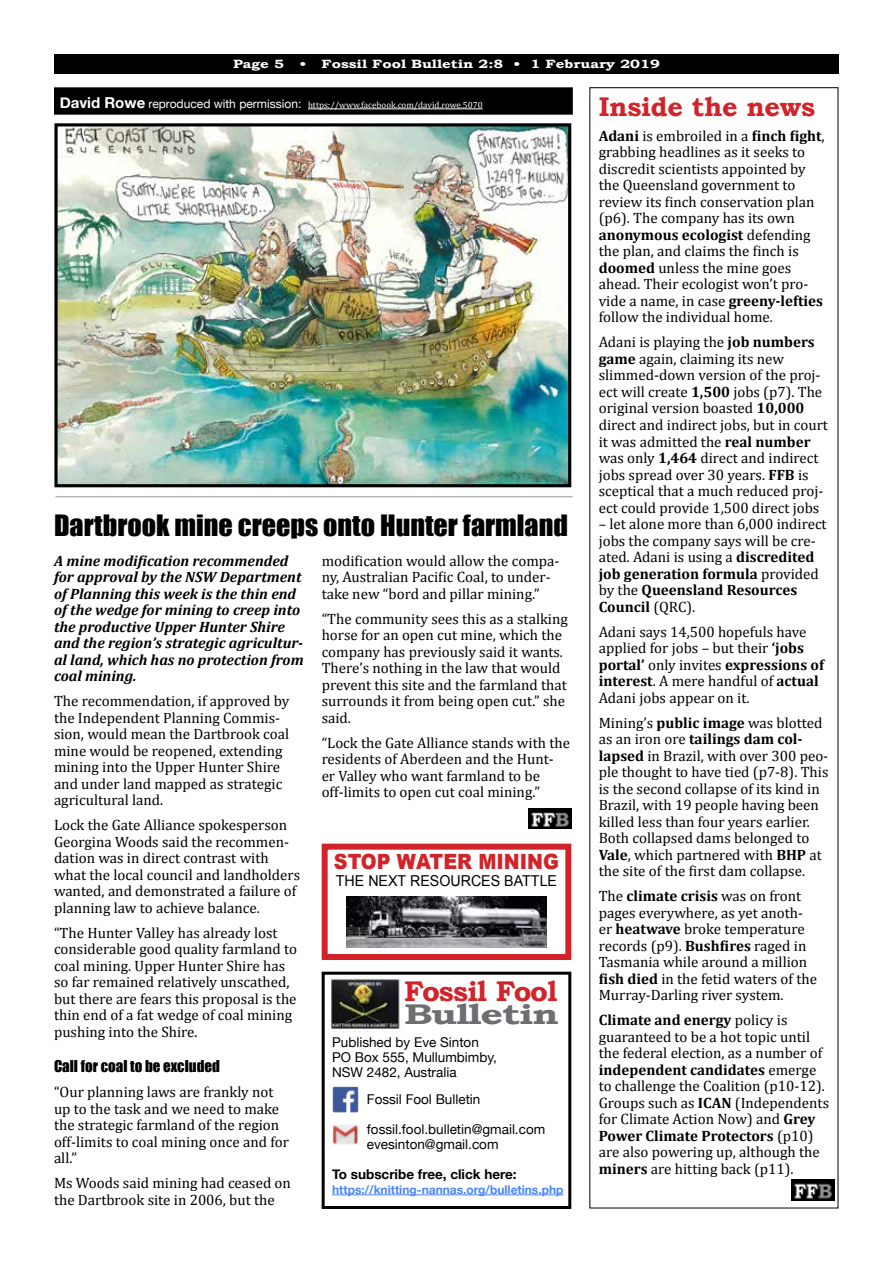
<style>
.page{position:relative;width:893px;height:1263px;background:#fff}
.page>*{position:absolute;margin:0;border:0;box-sizing:border-box;transform-origin:0 0}
.t1{font:700 28.5px "Bookman Old Style";letter-spacing:-.035em;color:#d2232a}
.t2{font:700 28.5px "Bookman Old Style";letter-spacing:-.03em;color:#6d6e71;scale:1.38 1}
.t3{font:27px "Impact";color:#000;scale:1.04 1}
.t4{font:700 27px "Bookman Old Style";letter-spacing:-.01em;color:#d2232a}
.t5{font:900 21px "Arial";color:#d2232a;scale:.91 1}
.t6{font:15px/16.5px "Cambria";color:#000}
.t7{font:italic 700 15px/16.5px "Cambria";color:#000}
.t8{font:15px "Impact";color:#000}
.t9{font:15px "Arial";color:#000;scale:.95 1}
.t10{font:13.5px/15px "Helvetica Neue";color:#000}
.t11{font:700 13.5px "Helvetica Neue";color:#000}
.t12{font:700 12px "Bookman Old Style";color:#fff;scale:1.25 1}
.t13{font:700 12px "Helvetica Neue";color:#4a85ff}
.t14{font:9px "Cambria";color:#fff}
.s1{font-weight:700}
.s2{font-family:"Helvetica Neue";font-weight:700;font-size:15px}
.s3{font-family:"Helvetica Neue";font-size:12px}
</style>
<div class="page">
<div style="left:54px;top:54px;width:785px;height:20px;background:#000"></div>
<img style="left:792px;top:1180px;width:43px;height:20px">
<div style="left:55px;top:88px;width:517px;height:26px;background:#000"></div>
<hr style="left:308px;top:109px;width:175px;height:1px;background:#fff">
<div style="left:54px;top:87px;width:519px;height:28px;border:2px solid #000"></div>
<hr style="left:56px;top:496px;width:517px;height:1px;background:#939598">
<img style="left:58px;top:127px;width:509px;height:356px">
<div style="left:54px;top:123px;width:517px;height:364px;border:3px solid #000"></div>
<div style="left:322px;top:972px;width:249px;height:237px;border:3px solid #000"></div>
<hr style="left:332px;top:1194px;width:232px;height:1px;background:#4a85ff">
<img style="left:329px;top:977px;width:71px;height:53px">
<img style="left:332px;top:1086px;width:26px;height:26px">
<img style="left:333px;top:1125px;width:25px;height:19px">
<div style="left:322px;top:844px;width:249px;height:116px;border:6px solid #d2232a"></div>
<img style="left:347px;top:896px;width:199px;height:51px">
<img style="left:529px;top:808px;width:42px;height:21px">
<p class="t12" style="left:233px;top:57px;width:42px">Page 5</p>
<p class="t12" style="left:299px;top:57px;width:290px">• Fossil Fool Bulletin 2:8 • 1 February 2019</p>
<h2 class="t4" style="left:599px;top:91px;width:218px">Inside the news</h2>
<p class="t6" style="left:599px;top:128px;width:227px"><span class="s1">Adani</span> is embroiled in a <span class="s1">finch fight</span>, grabbing headlines as it seeks to discredit scientists appointed by the Queensland government to review its finch conservation plan (p6). The company has its own <span class="s1">anonymous ecologist</span> defending the plan, and claims the finch is <span class="s1">doomed</span> unless the mine goes ahead. Their ecologist won’t pro&shy;vide a name, in case <span class="s1">greeny-lefties </span>follow the individual home.</p>
<p class="t6" style="left:599px;top:334px;width:231px">Adani is playing the <span class="s1">job numbers game</span> again, claiming its new slimmed-down version of the proj&shy;ect will create <span class="s1">1,500</span> jobs (p7). The original version boasted <span class="s1">10,000 </span>direct and indirect jobs, but in court it was admitted the <span class="s1">real number </span>was only <span class="s1">1,464</span> direct and indirect jobs spread over 30 years. <span class="s1">FFB</span> is sceptical that a much reduced proj&shy;ect could provide 1,500 direct jobs</p>
<p class="t6" style="left:599px;top:516px;width:229px">– let alone more than 6,000 indirect jobs the company says will be cre&shy;ated. Adani is using a <span class="s1">discredited job generation formula</span> provided by the <span class="s1">Queensland Resources<br>Council</span> (QRC).</p>
<p class="t6" style="left:599px;top:623px;width:227px">Adani says 14,500 hopefuls have applied for jobs – but their <span class="s1">‘jobs portal’</span> only invites <span class="s1">expressions of interest</span>. A mere handful of <span class="s1">actual<br></span>Adani jobs appear on it.</p>
<p class="t6" style="left:599px;top:714px;width:231px">Mining’s <span class="s1">public image</span> was blotted as an iron ore <span class="s1">tailings dam col&shy;lapsed</span> in Brazil, with over 300 peo&shy;ple thought to have tied (p7-8). This is the second collapse of its kind in Brazil, with 19 people having been killed less than four years earlier.<br>Both collapsed dams belonged to <span class="s1">Vale</span>, which partnered with <span class="s1">BHP</span> at the site of the first dam collapse.</p>
<p class="t6" style="left:599px;top:888px;width:220px">The <span class="s1">climate crisis</span> was on front pages everywhere, as yet anoth&shy;er <span class="s1">heatwave</span> broke temperature records (p9). <span class="s1">Bushfires</span> raged in<br>Tasmania while around a million <span class="s1">fish died</span> in the fetid waters of the<br>Murray-Darling river system.</p>
<p class="t6" style="left:599px;top:1012px;width:232px"><span class="s1">Climate and energy</span> policy is guaranteed to be a hot topic until the federal election, as a number of <span class="s1">independent candidates</span> emerge to challenge the Coalition (p10-12).<br>Groups such as <span class="s1">ICAN</span> (Independents for Climate Action Now) and <span class="s1">Grey<br>Power Climate Protectors</span> (p10) are also powering up, although the <span class="s1">miners</span> are hitting back (p11).</p>
<p class="t14" style="left:60px;top:100px;width:424px"><span class="s2">David Rowe</span> <span class="s3">reproduced with permission:</span> https://www.facebook.com/david.rowe.5070</p>
<h2 class="t3" style="left:54px;top:505px;width:496px">Dartbrook mine creeps onto Hunter farmland</h2>
<p class="t7" style="left:54px;top:552px;width:251px">A mine modification recommended for approval by the NSW Department of Planning this week is the thin end of the wedge for mining to creep into the productive Upper Hunter Shire and the region’s strategic agricultur&shy;al land, which has no protection from coal mining.</p>
<p class="t6" style="left:54px;top:693px;width:237px">The recommendation, if approved by the Independent Planning Commis&shy;sion, would mean the Dartbrook coal mine would be reopened, extending mining into the Upper Hunter Shire and under land mapped as strategic agricultural land.</p>
<p class="t6" style="left:54px;top:817px;width:248px">Lock the Gate Alliance spokesperson Georgina Woods said the recommen&shy;dation was in direct contrast with what the local council and landholders wanted, and demonstrated a failure of planning law to achieve balance.</p>
<p class="t6" style="left:54px;top:924px;width:244px">“The Hunter Valley has already lost considerable good quality farmland to coal mining. Upper Hunter Shire has so far remained relatively unscathed, but there are fears this proposal is the thin end of a fat wedge of coal mining pushing into the Shire.</p>
<p class="t8" style="left:54px;top:1054px;width:167px">Call for coal to be excluded</p>
<p class="t6" style="left:54px;top:1083px;width:236px">“Our planning laws are frankly not up to the task and we need to make the strategic farmland of the region off-limits to coal mining once and for all.”</p>
<p class="t6" style="left:54px;top:1174px;width:238px">Ms Woods said mining had ceased on the Dartbrook site in 2006, but the</p>
<p class="t6" style="left:322px;top:552px;width:239px">modification would allow the compa&shy;ny, Australian Pacific Coal, to under&shy;take new “bord and pillar mining.”</p>
<p class="t6" style="left:322px;top:610px;width:248px">“The community sees this as a stalking horse for an open cut mine, which the company has previously said it wants.<br>There’s nothing in the law that would prevent this site and the farmland that surrounds it from being open cut.” she said.</p>
<p class="t6" style="left:322px;top:734px;width:250px">“Lock the Gate Alliance stands with the residents of Aberdeen and the Hunt&shy;er Valley who want farmland to be off-limits to open cut coal mining.”</p>
<h3 class="t5" style="left:334px;top:846px;width:249px">STOP WATER MINING</h3>
<p class="t9" style="left:336px;top:871px;width:234px">THE NEXT RESOURCES BATTLE</p>
<h1 class="t1" style="left:404px;top:974px;width:155px">Fossil Fool</h1>
<h1 class="t2" style="left:404px;top:997px;width:114px">Bulletin</h1>
<p class="t10" style="left:332px;top:1035px;width:166px">Published by Eve Sinton<br>PO Box 555, Mullumbimby,<br>NSW 2482, Australia</p>
<p class="t10" style="left:367px;top:1092px;width:115px">Fossil Fool Bulletin</p>
<p class="t10" style="left:367px;top:1122px;width:180px">fossil.fool.bulletin@gmail.com evesinton@gmail.com</p>
<p class="t11" style="left:332px;top:1163px;width:186px">To subscribe free, click here:</p>
<p class="t13" style="left:332px;top:1180px;width:233px">https://knitting-nannas.org/bulletins.php</p>
</div>
